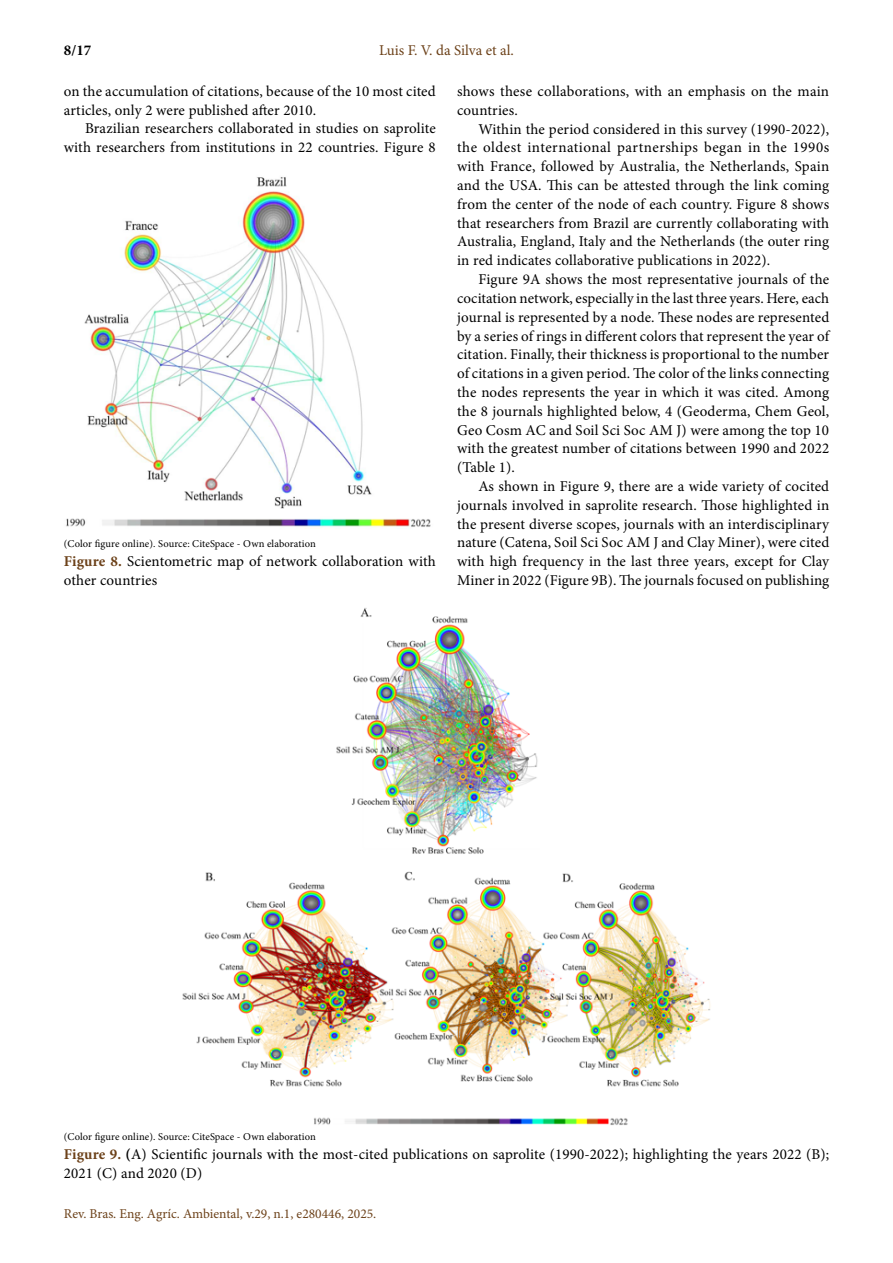
<style>
.page{position:relative;width:893px;height:1263px;background:#fff}
.page>*{position:absolute;margin:0;border:0;box-sizing:border-box;transform-origin:0 0}
.t1{font:15px/18.8px "Minion Pro";letter-spacing:.005em;color:#000}
.t2{font:15px "Minion Pro";color:#6c4119}
.t3{font:700 15px "Minion Pro";color:#000}
.t4{font:13.5px "Minion Pro";color:#6c4119}
.t5{font:10.5px "Minion Pro";letter-spacing:.01em;color:#000}
.s1{font-weight:700;color:#6c4119}
.s2{font-weight:700}
</style>
<div class="page">
<img style="left:182px;top:608px;width:529px;height:517px">
<img style="left:66px;top:177px;width:365px;height:352px">
<p class="t3" style="left:64px;top:40px;width:29px">8/17</p>
<p class="t2" style="left:379px;top:40px;width:136px">Luis F. V. da Silva et al.</p>
<p class="t1" style="left:64px;top:82px;width:374px">on the accumulation of citations, because of the 10 most cited articles, only 2 were published after 2010.</p>
<p class="t1" style="left:64px;top:119px;width:374px;text-align:right">Brazilian researchers collaborated in studies on saprolite with researchers from institutions in 22 countries. Figure 8</p>
<p class="t5" style="left:64px;top:537px;width:253px">(Color figure online). Source: CiteSpace - Own elaboration</p>
<p class="t1" style="left:64px;top:552px;width:374px"><span class="s1">Figure 8.</span> Scientometric map of network collaboration with other countries</p>
<p class="t1" style="left:457px;top:82px;width:374px">shows these collaborations, with an emphasis on the main countries.</p>
<p class="t1" style="left:457px;top:119px;width:374px;text-align:justify;text-indent:21px">Within the period considered in this survey (1990-2022), the oldest international partnerships began in the 1990s with France, followed by Australia, the Netherlands, Spain and the USA. This can be attested through the link coming from the center of the node of each country. Figure 8 shows that researchers from Brazil are currently collaborating with Australia, England, Italy and the Netherlands (the outer ring in red indicates collaborative publications in 2022).</p>
<p class="t1" style="left:457px;top:270px;width:374px;text-align:justify;text-indent:21px">Figure 9A shows the most representative journals of the cocitation network, especially in the last three years. Here, each journal is represented by a node. These nodes are represented by a series of rings in different colors that represent the year of citation. Finally, their thickness is proportional to the number of citations in a given period. The color of the links connecting the nodes represents the year in which it was cited. Among the 8 journals highlighted below, 4 (Geoderma, Chem Geol, Geo Cosm AC and Soil Sci Soc AM J) were among the top 10 with the greatest number of citations between 1990 and 2022 (Table 1).</p>
<p class="t1" style="left:457px;top:477px;width:374px;text-align:justify;text-indent:21px">As shown in Figure 9, there are a wide variety of cocited journals involved in saprolite research. Those highlighted in the present diverse scopes, journals with an interdisciplinary nature (Catena, Soil Sci Soc AM J and Clay Miner), were cited with high frequency in the last three years, except for Clay Miner in 2022 (Figure 9B). The journals focused on publishing</p>
<p class="t5" style="left:64px;top:1130px;width:253px">(Color figure online). Source: CiteSpace - Own elaboration</p>
<p class="t1" style="left:64px;top:1145px;width:767px"><span class="s1">Figure 9.</span> <span class="s2">(</span>A) Scientific journals with the most-cited publications on saprolite (1990-2022); highlighting the years 2022 (B);<br>2021 (C) and 2020 (D)</p>
<p class="t4" style="left:64px;top:1204px;width:314px">Rev. Bras. Eng. Agríc. Ambiental, v.29, n.1, e280446, 2025.</p>
</div>
